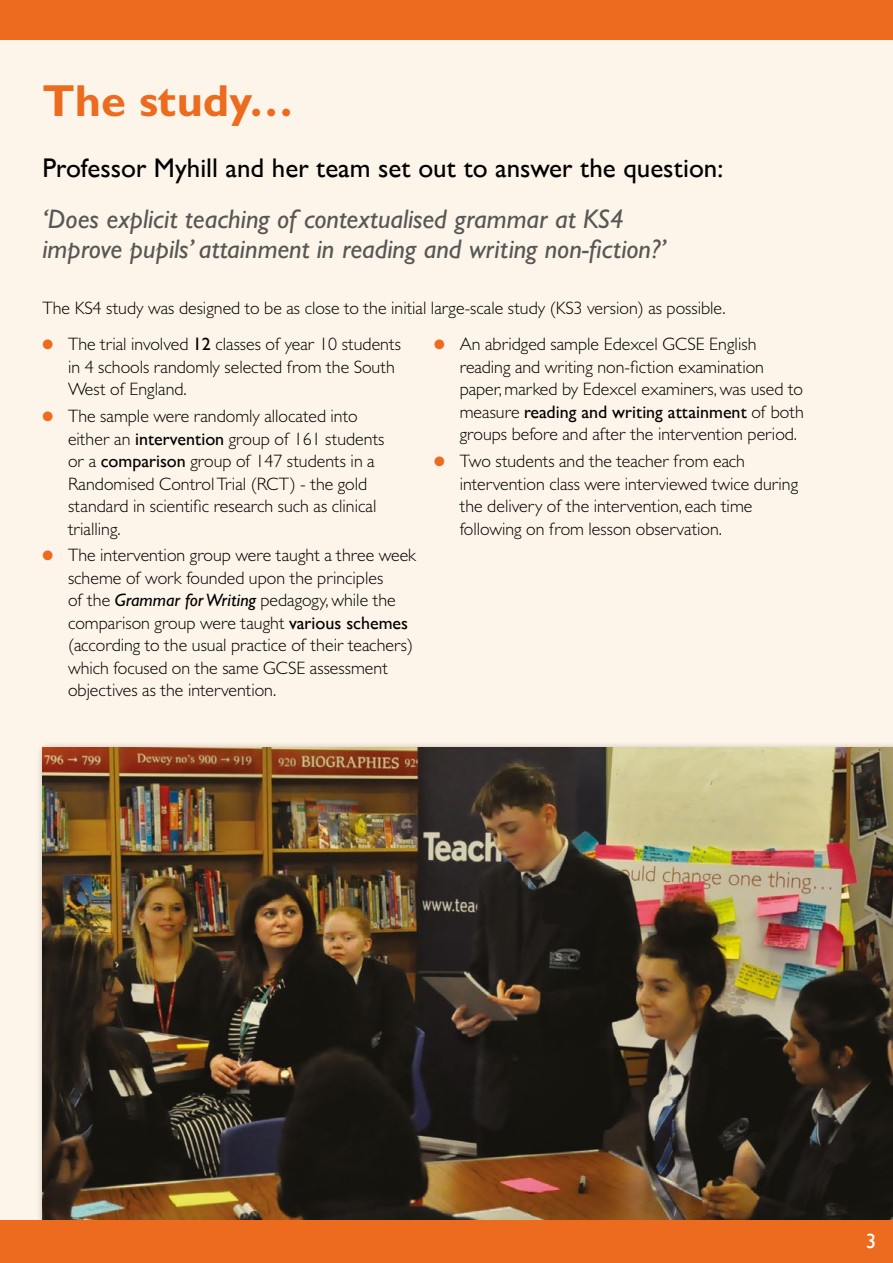
<style>
.page{position:relative;width:893px;height:1263px;background:#fdf5ea}
.page>*{position:absolute;margin:0;border:0;box-sizing:border-box;transform-origin:0 0}
.t1{font:700 45px "Gill Sans MT Pro";color:#ed6b1e}
.t2{font:italic 500 27px/30px "Gill Sans MT Pro";color:#575756}
.t3{font:500 27px "Gill Sans MT Pro";color:#000}
.t4{font:500 21px "Gill Sans MT Pro";color:#fff}
.t5{font:300 18px/22.5px "Gill Sans MT Pro";color:#000}
.s1{color:#ed6b1e}
.s2{font-weight:500}
.s3{font-weight:500;font-style:italic}
</style>
<div class="page">
<div style="left:36px;top:741px;width:857px;height:521px;background:#000;opacity:.35"></div>
<img style="left:43px;top:748px;width:850px;height:472px">
<div style="left:0;top:0;width:893px;height:40px;background:#ed6b1e"></div>
<div style="left:0;top:1220px;width:893px;height:43px;background:#ed6b1e"></div>
<h1 class="t1" style="left:43px;top:73px;width:253px">The study…</h1>
<h2 class="t3" style="left:43px;top:152px;width:682px">Professor Myhill and her team set out to answer the question:</h2>
<h2 class="t2" style="left:43px;top:204px;width:625px">‘Does explicit teaching of contextualised grammar at KS4 improve pupils’ attainment in reading and writing non-fiction?’</h2>
<p class="t5" style="left:43px;top:297px;width:685px">The KS4 study was designed to be as close to the initial large-scale study (KS3 version) as possible.</p>
<p class="t5" style="left:68px;top:333px;width:334px;text-indent:-26px"><span class="s1">●</span> The trial involved <span class="s2">12</span> classes of year 10 students in 4 schools randomly selected from the South<br>West of England.</p>
<p class="t5" style="left:68px;top:404px;width:318px;text-indent:-26px"><span class="s1">●</span> The sample were randomly allocated into either an <span class="s2">intervention</span> group of 161 students or a <span class="s2">comparison</span> group of 147 students in a Randomised Control Trial (RCT) - the gold standard in scientific research such as clinical trialling.</p>
<p class="t5" style="left:68px;top:544px;width:350px;text-indent:-26px"><span class="s1">●</span> The intervention group were taught a three week scheme of work founded upon the principles<br>of the <span class="s3">Grammar for Writing</span> pedagogy, while the comparison group were taught <span class="s2">various schemes </span>(according to the usual practice of their teachers) which focused on the same GCSE assessment objectives as the intervention.</p>
<p class="t5" style="left:460px;top:333px;width:346px;text-indent:-26px"><span class="s1">●</span> An abridged sample Edexcel GCSE English reading and writing non-fiction examination paper, marked by Edexcel examiners, was used to measure <span class="s2">reading and writing attainment</span> of both groups before and after the intervention period.</p>
<p class="t5" style="left:460px;top:449px;width:340px;text-indent:-26px"><span class="s1">●</span> Two students and the teacher from each intervention class were interviewed twice during the delivery of the intervention, each time following on from lesson observation.</p>
<p class="t4" style="left:866px;top:1228px;width:12px">3</p>
</div>
